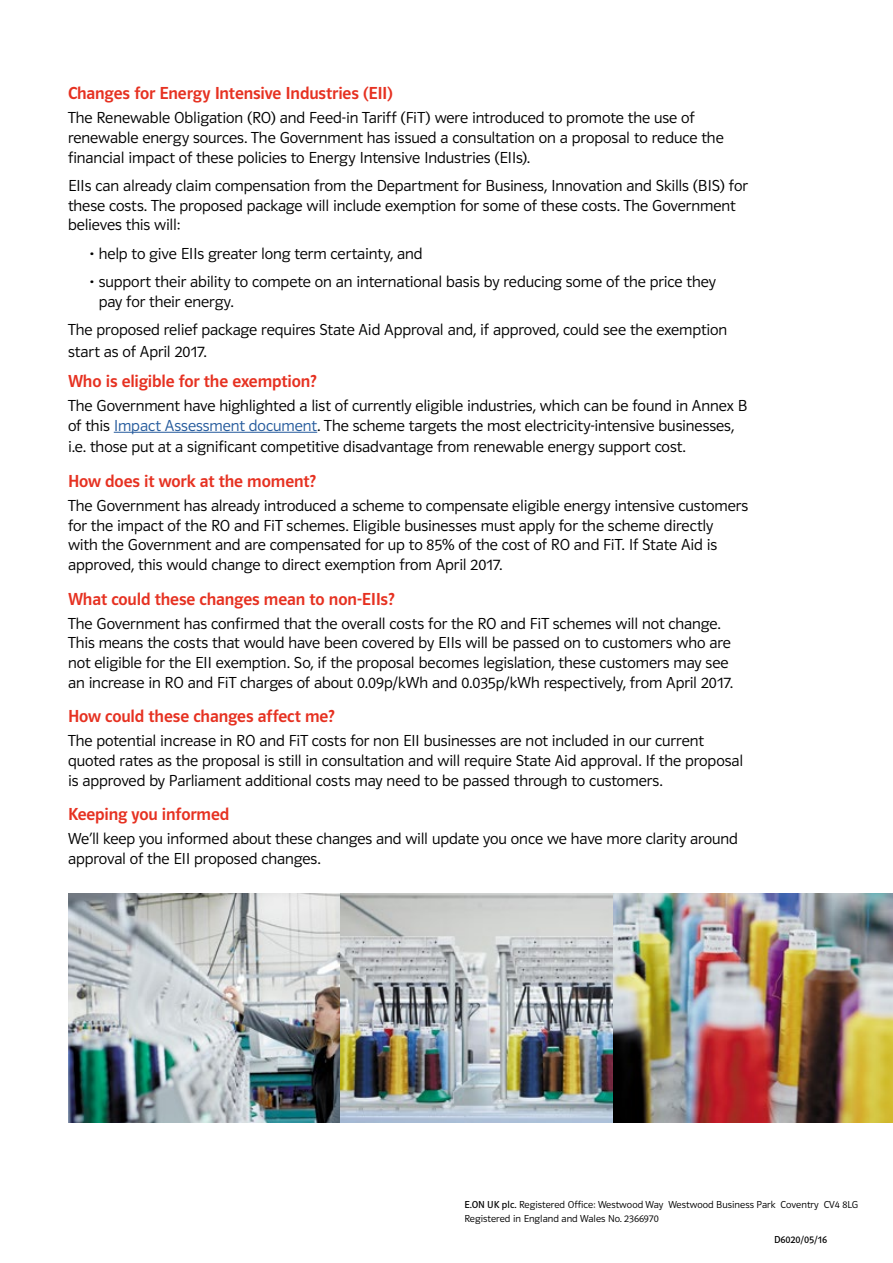
<style>
.page{position:relative;width:893px;height:1263px;background:#fff}
.page>*{position:absolute;margin:0;border:0;box-sizing:border-box;transform-origin:0 0}
.t1{font:18px "Polo 11 K Krftg";letter-spacing:-.005em;color:#e63121}
.t2{font:16.5px/19.8px "Polo 11 K Leicht";letter-spacing:-.005em;color:#000}
.t3{font:10.5px/13.5px "Polo 11 K Leicht";letter-spacing:.005em;color:#000}
.t4{font:10.5px "Polo 11 K Buch";letter-spacing:.005em;color:#000}
.s1{color:#245a9c}
.s2{font-family:"Polo 11 K Buch"}
</style>
<div class="page">
<hr style="left:114px;top:432px;width:203px;height:1px;background:#245a9c">
<img style="left:68px;top:893px;width:825px;height:230px">
<p class="t1" style="left:68px;top:83px;width:326px">Changes for Energy Intensive Industries (EII)</p>
<p class="t2" style="left:68px;top:108px;width:657px">The Renewable Obligation (RO) and Feed-in Tariff (FiT) were introduced to promote the use of renewable energy sources. The Government has issued a consultation on a proposal to reduce the financial impact of these policies to Energy Intensive Industries (EIIs).</p>
<p class="t2" style="left:68px;top:176px;width:681px">EIIs can already claim compensation from the Department for Business, Innovation and Skills (BIS) for these costs. The proposed package will include exemption for some of these costs. The Government believes this will:</p>
<p class="t2" style="left:89px;top:244px;width:335px">• help to give EIIs greater long term certainty, and</p>
<p class="t2" style="left:99px;top:272px;width:619px;text-indent:-9px">• support their ability to compete on an international basis by reducing some of the price they pay for their energy.</p>
<p class="t2" style="left:68px;top:319px;width:661px;line-height:21.6px">The proposed relief package requires State Aid Approval and, if approved, could see the exemption start as of April 2017.</p>
<p class="t1" style="left:68px;top:371px;width:250px">Who is eligible for the exemption?</p>
<p class="t2" style="left:68px;top:396px;width:681px">The Government have highlighted a list of currently eligible industries, which can be found in Annex B of this <span class="s1">Impact Assessment document</span>. The scheme targets the most electricity-intensive businesses,</p>
<p class="t2" style="left:68px;top:437px;width:619px">i.e. those put at a significant competitive disadvantage from renewable energy support cost.</p>
<p class="t1" style="left:68px;top:471px;width:249px">How does it work at the moment?</p>
<p class="t2" style="left:68px;top:496px;width:682px">The Government has already introduced a scheme to compensate eligible energy intensive customers for the impact of the RO and FiT schemes. Eligible businesses must apply for the scheme directly<br>with the Government and are compensated for up to 85% of the cost of RO and FiT. If State Aid is approved, this would change to direct exemption from April 2017.</p>
<p class="t1" style="left:68px;top:589px;width:328px">What could these changes mean to non-EIIs?</p>
<p class="t2" style="left:68px;top:613px;width:666px">The Government has confirmed that the overall costs for the RO and FiT schemes will not change.<br>This means the costs that would have been covered by EIIs will be passed on to customers who are not eligible for the EII exemption. So, if the proposal becomes legislation, these customers may see an increase in RO and FiT charges of about 0.09p/kWh and 0.035p/kWh respectively, from April 2017.</p>
<p class="t1" style="left:68px;top:707px;width:268px">How could these changes affect me?</p>
<p class="t2" style="left:68px;top:731px;width:677px">The potential increase in RO and FiT costs for non EII businesses are not included in our current quoted rates as the proposal is still in consultation and will require State Aid approval. If the proposal is approved by Parliament additional costs may need to be passed through to customers.</p>
<p class="t1" style="left:68px;top:805px;width:163px">Keeping you informed</p>
<p class="t2" style="left:68px;top:829px;width:671px">We’ll keep you informed about these changes and will update you once we have more clarity around approval of the EII proposed changes.</p>
<p class="t3" style="left:464px;top:1198px;width:395px"><span class="s2">E.ON UK plc.</span> Registered Office: Westwood Way Westwood Business Park Coventry CV4 8LG<br>Registered in England and Wales No. 2366970</p>
<p class="t4" style="left:774px;top:1234px;width:54px">D6020/05/16</p>
</div>
